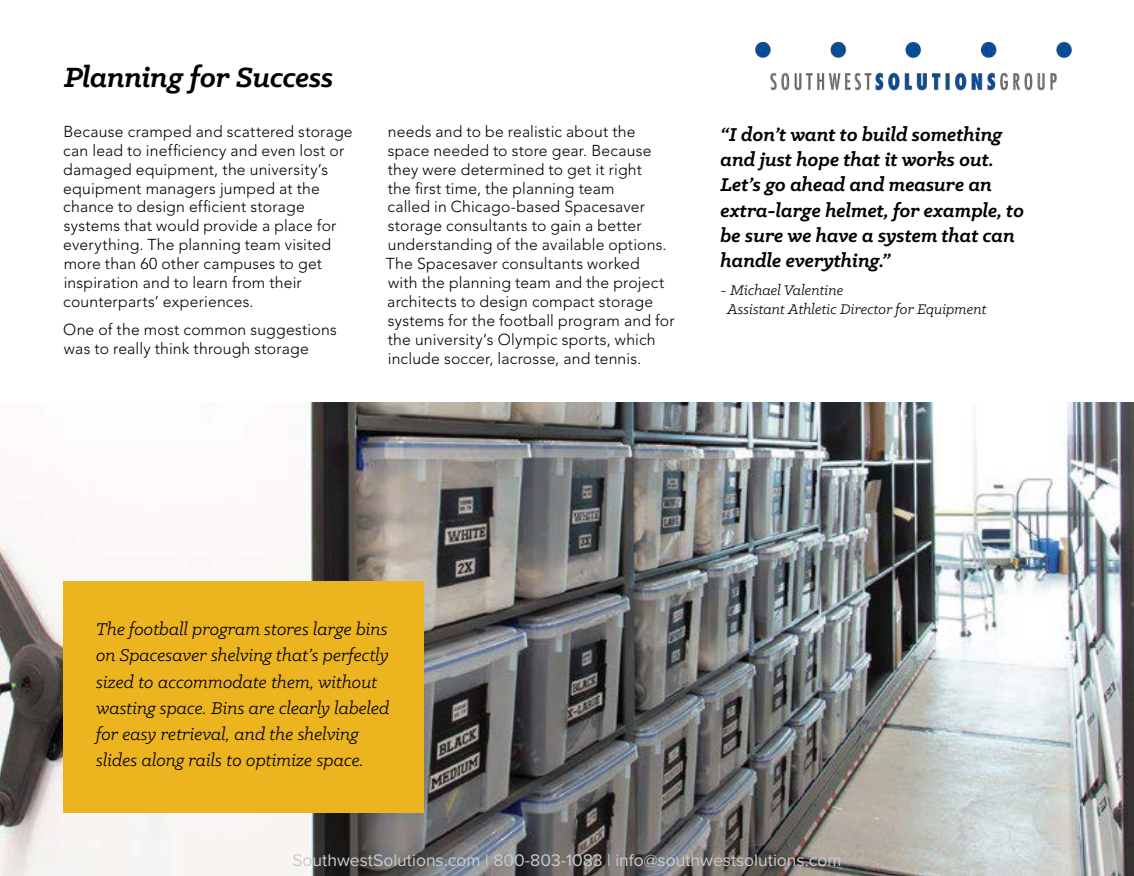
<style>
.page{position:relative;width:1134px;height:876px;background:#fff}
.page>*{position:absolute;margin:0;border:0;box-sizing:border-box;transform-origin:0 0}
.t1{font:italic 700 31.5px "Klinic Slab";letter-spacing:-.01em;color:#000}
.t2{font:italic 700 21px/25.2px "Klinic Slab";color:#000}
.t3{font:italic 19.25px/26.2px "Klinic Slab";color:#000}
.t4{font:17.5px "Proxima Nova";color:#cacbcd}
.t5{font:300 15.75px/18.9px "Avenir";letter-spacing:.01em;color:#000}
.t6{font:italic 15.75px/18.9px "Klinic Slab";color:#000}
</style>
<div class="page">
<img style="left:0;top:402px;width:1134px;height:474px">
<div style="left:63px;top:581px;width:361px;height:232px;background:#ecb41f"></div>
<img style="left:755px;top:42px;width:316px;height:48px">
<h1 class="t1" style="left:64px;top:56px;width:271px">Planning for Success</h1>
<p class="t5" style="left:63px;top:122px;width:291px">Because cramped and scattered storage can lead to inefficiency and even lost or damaged equipment, the university’s equipment managers jumped at the chance to design efficient storage systems that would provide a place for everything. The planning team visited more than 60 other campuses to get inspiration and to learn from their counterparts’ experiences.</p>
<p class="t5" style="left:63px;top:320px;width:275px">One of the most common suggestions was to really think through storage</p>
<p class="t5" style="left:386px;top:122px;width:290px">needs and to be realistic about the space needed to store gear. Because they were determined to get it right<br>the first time, the planning team<br>called in Chicago-based Spacesaver storage consultants to gain a better understanding of the available options.<br>The Spacesaver consultants worked<br>with the planning team and the project architects to design compact storage systems for the football program and for the university’s Olympic sports, which include soccer, lacrosse, and tennis.</p>
<h2 class="t2" style="left:721px;top:121px;width:305px">“I don’t want to build something and just hope that it works out.<br>Let’s go ahead and measure an extra-large helmet, for example, to be sure we have a system that can handle everything.”</h2>
<p class="t6" style="left:727px;top:280px;width:261px;text-indent:-7px">- Michael Valentine<br>Assistant Athletic Director for Equipment</p>
<p class="t3" style="left:96px;top:615px;width:295px">The football program stores large bins on Spacesaver shelving that’s perfectly sized to accommodate them, without wasting space. Bins are clearly labeled for easy retrieval, and the shelving slides along rails to optimize space.</p>
<p class="t4" style="left:292px;top:847px;width:551px">SouthwestSolutions.com | 800-803-1083 | info@southwestsolutions.com</p>
</div>
